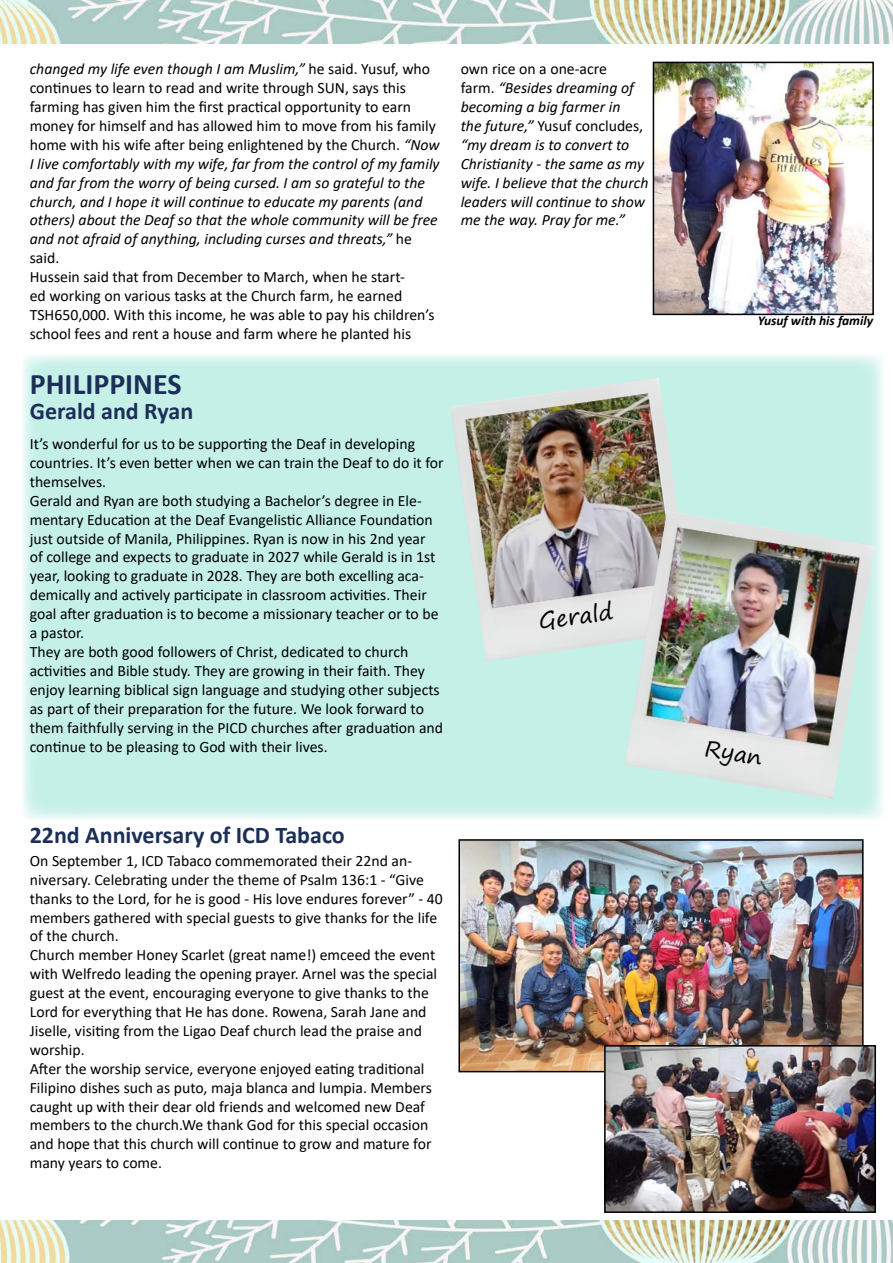
<style>
.page{position:relative;width:893px;height:1263px;background:#fff}
.page>*{position:absolute;margin:0;border:0;box-sizing:border-box;transform-origin:0 0}
.t1{font:700 30px "Calibri";color:#1c2f57}
.t2{font:700 24px "Calibri";color:#1c2f57}
.t3{font:22.5px "Segoe Print";color:#000}
.t4{font:15.75px/18.9px "Calibri";color:#000}
.t5{font:italic 15.75px/18.9px "Calibri";color:#000}
.t6{font:italic 700 13.5px "Calibri";color:#000}
.s1{font-style:italic}
.s2{font-style:normal}
</style>
<div class="page">
<svg style="left:23px;top:355px;width:860px;height:464px;background:#c7f0e8"></svg>
<img style="left:1px;top:1px;width:892px;height:43px">
<img style="left:0;top:1221px;width:893px;height:42px">
<img style="left:656px;top:65px;width:215px;height:247px">
<div style="left:653px;top:62px;width:221px;height:253px;border:2px solid #000"></div>
<img style="left:450px;top:377px;width:245px;height:284px">
<img style="left:624px;top:511px;width:251px;height:288px">
<img style="left:461px;top:842px;width:400px;height:227px">
<div style="left:458px;top:839px;width:406px;height:233px;border:2px solid #000"></div>
<img style="left:607px;top:1048px;width:266px;height:162px">
<div style="left:604px;top:1045px;width:272px;height:168px;border:2px solid #000"></div>
<p class="t4" style="left:30px;top:59px;width:411px"><span class="s1">changed my life even though I am Muslim,”</span> he said. Yusuf, who continues to learn to read and write through SUN, says this farming has given him the first practical opportunity to earn money for himself and has allowed him to move from his family home with his wife after being enlightened by the Church. <span class="s1">“Now I live comfortably with my wife, far from the control of my family and far from the worry of being cursed. I am so grateful to the church, and I hope it will continue to educate my parents (and others) about the Deaf so that the whole community will be free and not afraid of anything, including curses and threats,”</span> he said.<br>Hussein said that from December to March, when he start-<br>ed working on various tasks at the Church farm, he earned TSH650,000. With this income, he was able to pay his children’s school fees and rent a house and farm where he planted his</p>
<p class="t5" style="left:461px;top:59px;width:189px"><span class="s2">own rice on a one-acre<br>farm.</span> “Besides dreaming of becoming a big farmer in<br>the future,” <span class="s2">Yusuf concludes, </span>“my dream is to convert to<br>Christianity - the same as my wife. I believe that the church leaders will continue to show me the way. Pray for me.”</p>
<h1 class="t1" style="left:30px;top:363px;width:153px">PHILIPPINES</h1>
<h2 class="t2" style="left:30px;top:394px;width:165px">Gerald and Ryan</h2>
<p class="t4" style="left:30px;top:434px;width:415px">It’s wonderful for us to be supporting the Deaf in developing countries. It’s even better when we can train the Deaf to do it for themselves.<br>Gerald and Ryan are both studying a Bachelor’s degree in Ele&shy;mentary Education at the Deaf Evangelistic Alliance Foundation just outside of Manila, Philippines. Ryan is now in his 2nd year<br>of college and expects to graduate in 2027 while Gerald is in 1st year, looking to graduate in 2028. They are both excelling aca&shy;demically and actively participate in classroom activities. Their goal after graduation is to become a missionary teacher or to be a pastor.<br>They are both good followers of Christ, dedicated to church activities and Bible study. They are growing in their faith. They enjoy learning biblical sign language and studying other subjects as part of their preparation for the future. We look forward to them faithfully serving in the PICD churches after graduation and continue to be pleasing to God with their lives.</p>
<h2 class="t2" style="left:30px;top:818px;width:317px">22nd Anniversary of ICD Tabaco</h2>
<p class="t4" style="left:30px;top:851px;width:415px">On September 1, ICD Tabaco commemorated their 22nd an&shy;niversary. Celebrating under the theme of Psalm 136:1 - “Give thanks to the Lord, for he is good - His love endures forever” - 40 members gathered with special guests to give thanks for the life of the church.<br>Church member Honey Scarlet (great name!) emceed the event with Welfredo leading the opening prayer. Arnel was the special guest at the event, encouraging everyone to give thanks to the Lord for everything that He has done. Rowena, Sarah Jane and Jiselle, visiting from the Ligao Deaf church lead the praise and worship.<br>After the worship service, everyone enjoyed eating traditional Filipino dishes such as puto, maja blanca and lumpia. Members caught up with their dear old friends and welcomed new Deaf members to the church.We thank God for this special occasion and hope that this church will continue to grow and mature for many years to come.</p>
<h3 class="t3" style="left:536px;top:602px;width:77px;rotate:-8deg">Gerald</h3>
<p class="t6" style="left:758px;top:311px;width:117px">Yusuf with his family</p>
<h3 class="t3" style="left:708px;top:728px;width:59px;rotate:9deg">Ryan</h3>
</div>
